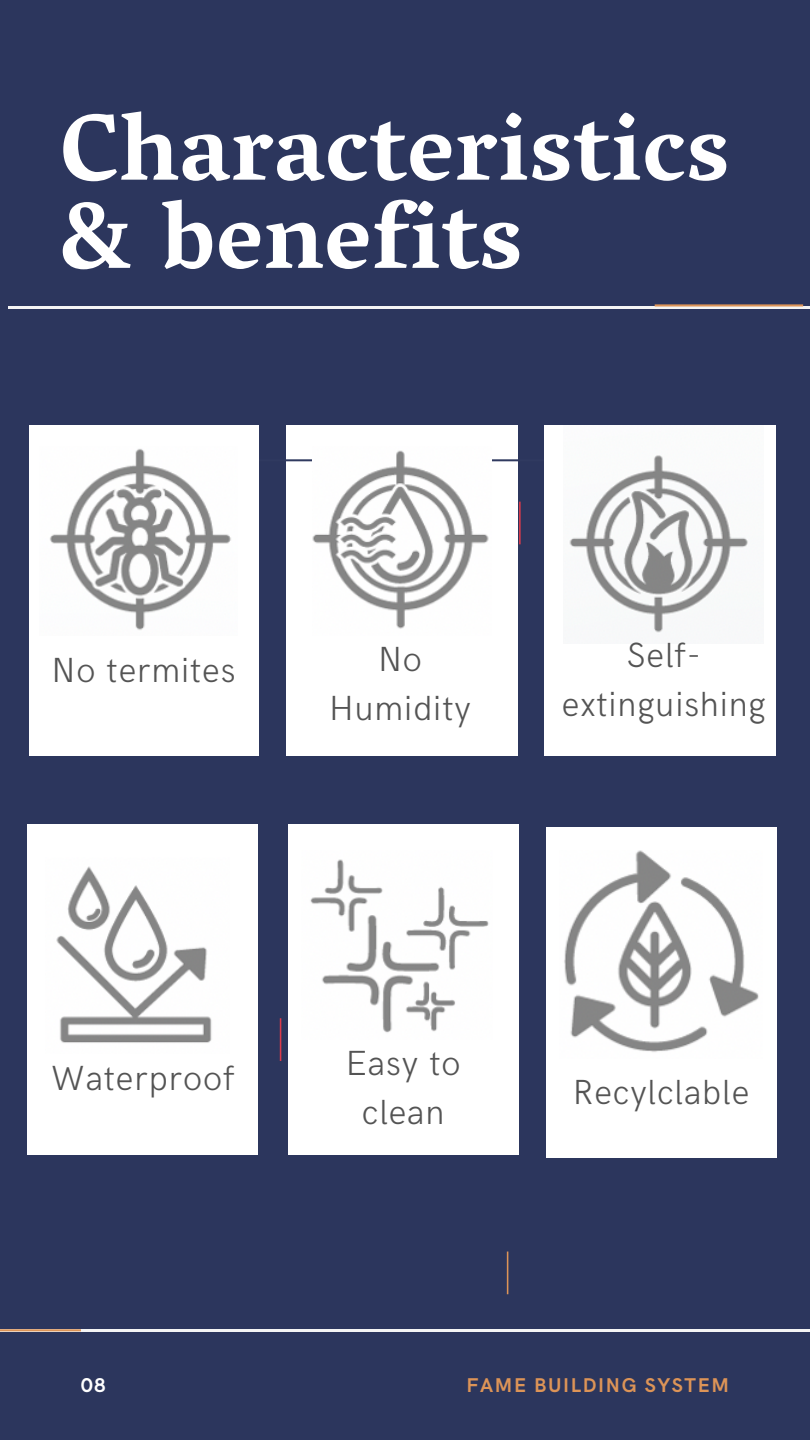
<style>
.page{position:relative;width:810px;height:1440px;background:#2c365d}
.page>*{position:absolute;margin:0;border:0;box-sizing:border-box;transform-origin:0 0}
.t1{font:700 95px/88.2px "Vesper Libre";letter-spacing:.01em;color:#fff}
.t2{font:300 35px/48.8px "HK Grotesk";letter-spacing:.025em;color:#545454;text-align:center}
.t3{font:700 20px "HK Grotesk";letter-spacing:.08em;color:#dd9457}
.t4{font:700 20px "HK Grotesk";color:#fff}
</style>
<div class="page">
<hr style="left:0;top:1329px;width:810px;height:3px;background:#f4f4f4">
<svg style="left:0;top:1329px;width:81px;height:2px"></svg>
<div style="left:28px;top:824px;width:230px;height:331px;background:#fff"></div>
<div style="left:286px;top:425px;width:232px;height:331px;background:#fff"></div>
<svg style="left:519px;top:502px;width:2px;height:42px"></svg>
<svg style="left:258px;top:459px;width:287px;height:2px"></svg>
<img style="left:56px;top:866px;width:156px;height:177px">
<img style="left:312px;top:450px;width:180px;height:179px">
<div style="left:288px;top:824px;width:230px;height:331px;background:#fff"></div>
<div style="left:545px;top:425px;width:231px;height:331px;background:#fff"></div>
<svg style="left:507px;top:1252px;width:1px;height:42px"></svg>
<svg style="left:280px;top:1018px;width:1px;height:43px"></svg>
<div style="left:29px;top:425px;width:229px;height:331px;background:#fff"></div>
<div style="left:546px;top:827px;width:230px;height:330px;background:#fff"></div>
<img style="left:50px;top:448px;width:181px;height:182px">
<img style="left:569px;top:455px;width:179px;height:178px">
<img style="left:310px;top:859px;width:179px;height:174px">
<img style="left:564px;top:850px;width:195px;height:202px">
<hr style="left:8px;top:306px;width:802px;height:3px;background:#f4f4f4">
<svg style="left:655px;top:304px;width:148px;height:3px"></svg>
<h1 class="t1" style="left:59px;top:103px;width:671px">Characteristics &amp; benefits</h1>
<p class="t2" style="left:51px;top:647px;width:185px">No termites</p>
<p class="t2" style="left:329px;top:636px;width:143px">No<br>Humidity</p>
<p class="t2" style="left:562px;top:632px;width:206px">Self&shy;extinguishing</p>
<p class="t2" style="left:51px;top:1056px;width:185px">Waterproof</p>
<p class="t2" style="left:346px;top:1040px;width:116px">Easy to clean</p>
<p class="t2" style="left:573px;top:1069px;width:178px">Recylclable</p>
<p class="t4" style="left:81px;top:1374px;width:26px">08</p>
<p class="t3" style="left:467px;top:1374px;width:264px">FAME BUILDING SYSTEM</p>
</div>
